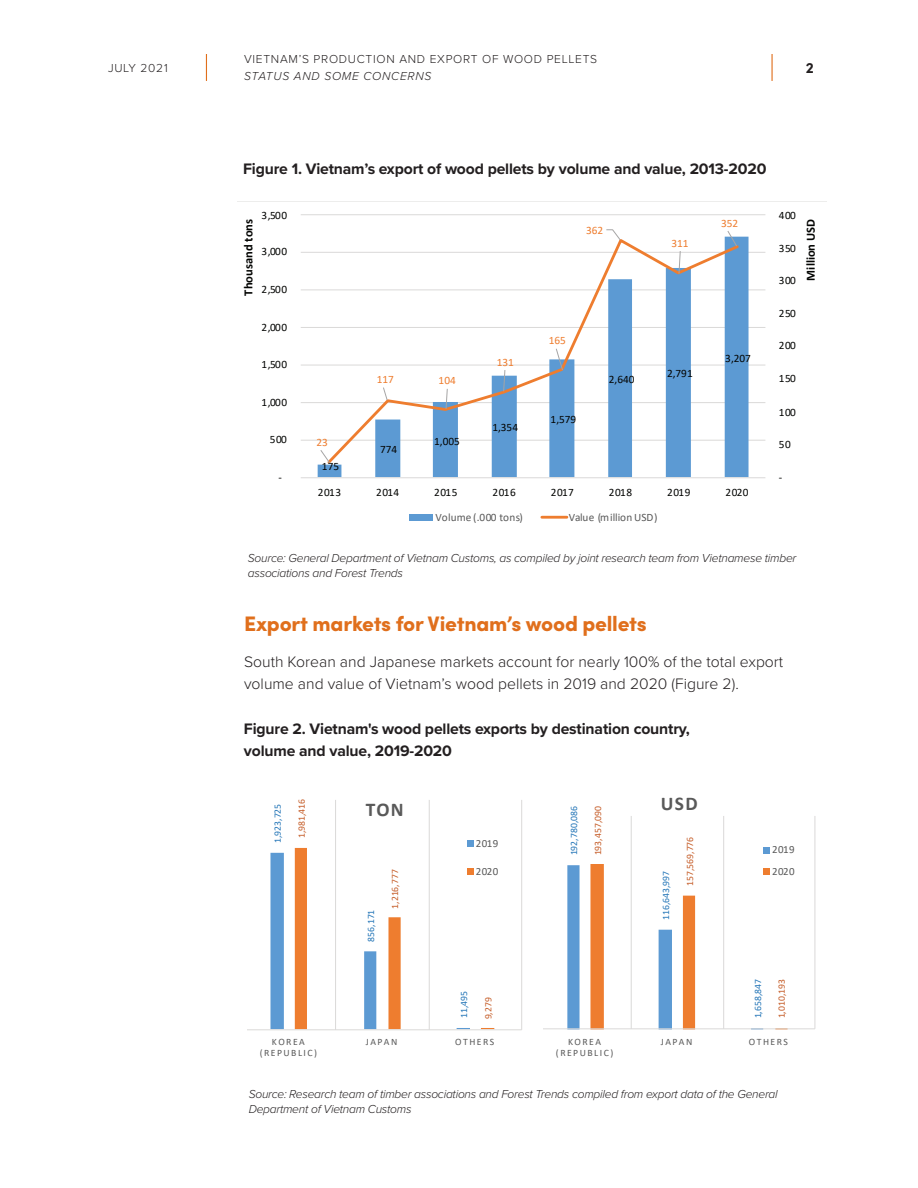
<style>
.page{position:relative;width:918px;height:1188px;background:#fff}
.page>*{position:absolute;margin:0;border:0;box-sizing:border-box;transform-origin:0 0}
.t1{font:900 21px "Sofia Pro";letter-spacing:-.01em;color:#e06f1c}
.t2{font:700 19.5px "Calibri";letter-spacing:.075em;color:#595959}
.t3{font:700 15.75px/22.5px "Proxima Nova";letter-spacing:-.01em;color:#231f20}
.t4{font:300 15.75px/22.5px "Proxima Nova";color:#231f20}
.t5{font:700 15px "Sofia Pro";color:#231f20}
.t6{font:700 12.6px "Calibri";color:#040503}
.t7{font:italic 300 12px/15px "Proxima Nova";letter-spacing:-.02em;color:#231f20}
.t8{font:300 12px "Proxima Nova";letter-spacing:.06em;color:#231f20}
.t9{font:italic 300 12px "Proxima Nova";letter-spacing:.06em;color:#231f20}
.t10{font:11.25px "Calibri";color:#040503}
.t11{font:11.25px "Calibri";color:#ee7d2f}
.t12{font:11.25px "Calibri";letter-spacing:-.005em;color:#595959}
.t13{font:11.25px "Calibri";letter-spacing:.015em;color:#595959}
.t14{font:10.95px/21.9px "Calibri";letter-spacing:.05em;color:#595959}
.t15{font:9.75px "Calibri";color:#c55c27}
.t16{font:9.75px "Calibri";color:#2375b7}
.t17{font:9.75px/10.9px "Calibri";letter-spacing:.15em;color:#595959;text-align:center}
</style>
<div class="page">
<svg style="left:206px;top:54px;width:1px;height:27px"></svg>
<hr style="left:771px;top:54px;width:2px;height:27px;background:#e06f1c">
<svg style="left:301px;top:214px;width:465px;height:307px"></svg>
<svg style="left:247px;top:800px;width:275px;height:231px"></svg>
<svg style="left:544px;top:816px;width:272px;height:214px"></svg>
<p class="t8" style="left:244px;top:51px;width:355px">VIETNAM’S PRODUCTION AND EXPORT OF WOOD PELLETS</p>
<p class="t9" style="left:244px;top:67px;width:189px">STATUS AND SOME CONCERNS</p>
<p class="t8" style="left:108px;top:59px;width:61px">JULY 2021</p>
<p class="t5" style="left:806px;top:56px;width:10px">2</p>
<h3 class="t3" style="left:243px;top:157px;width:525px">Figure 1. Vietnam’s export of wood pellets by volume and value, 2013-2020</h3>
<p class="t6" style="left:239px;top:296px;width:78px;rotate:-90deg">Thousand tons</p>
<p class="t10" style="left:261px;top:208px;width:27px">3,500</p>
<p class="t10" style="left:261px;top:244px;width:27px">3,000</p>
<p class="t10" style="left:261px;top:281px;width:27px">2,500</p>
<p class="t10" style="left:261px;top:319px;width:27px">2,000</p>
<p class="t10" style="left:261px;top:357px;width:27px">1,500</p>
<p class="t10" style="left:261px;top:394px;width:27px">1,000</p>
<p class="t10" style="left:270px;top:432px;width:18px">500</p>
<p class="t10" style="left:279px;top:469px;width:5px">-</p>
<p class="t11" style="left:316px;top:434px;width:13px">23</p>
<p class="t10" style="left:322px;top:458px;width:19px">175</p>
<p class="t11" style="left:586px;top:223px;width:19px">362</p>
<p class="t11" style="left:672px;top:235px;width:19px">311</p>
<p class="t11" style="left:721px;top:215px;width:19px">352</p>
<p class="t11" style="left:377px;top:372px;width:19px">117</p>
<p class="t11" style="left:439px;top:373px;width:19px">104</p>
<p class="t10" style="left:380px;top:442px;width:19px">774</p>
<p class="t10" style="left:434px;top:433px;width:27px">1,005</p>
<p class="t11" style="left:497px;top:354px;width:19px">131</p>
<p class="t10" style="left:492px;top:419px;width:27px">1,354</p>
<p class="t11" style="left:549px;top:333px;width:19px">165</p>
<p class="t10" style="left:551px;top:412px;width:27px">1,579</p>
<p class="t10" style="left:609px;top:372px;width:27px">2,640</p>
<p class="t10" style="left:667px;top:365px;width:27px">2,791</p>
<p class="t10" style="left:725px;top:350px;width:27px">3,207</p>
<p class="t10" style="left:318px;top:484px;width:25px">2013</p>
<p class="t10" style="left:376px;top:484px;width:25px">2014</p>
<p class="t10" style="left:434px;top:484px;width:25px">2015</p>
<p class="t10" style="left:493px;top:484px;width:25px">2016</p>
<p class="t10" style="left:551px;top:484px;width:25px">2017</p>
<p class="t10" style="left:609px;top:484px;width:25px">2018</p>
<p class="t10" style="left:667px;top:484px;width:25px">2019</p>
<p class="t10" style="left:725px;top:484px;width:25px">2020</p>
<p class="t13" style="left:436px;top:509px;width:89px">Volume (.000 tons)</p>
<p class="t12" style="left:569px;top:509px;width:90px">Value (million USD)</p>
<p class="t10" style="left:779px;top:208px;width:18px">400</p>
<p class="t10" style="left:779px;top:240px;width:18px">350</p>
<p class="t10" style="left:779px;top:273px;width:18px">300</p>
<p class="t10" style="left:779px;top:305px;width:18px">250</p>
<p class="t10" style="left:779px;top:338px;width:18px">200</p>
<p class="t10" style="left:779px;top:370px;width:18px">150</p>
<p class="t10" style="left:779px;top:404px;width:18px">100</p>
<p class="t10" style="left:779px;top:437px;width:13px">50</p>
<p class="t6" style="left:802px;top:280px;width:63px;rotate:-90deg">Million USD</p>
<p class="t10" style="left:779px;top:469px;width:5px">-</p>
<p class="t7" style="left:248px;top:550px;width:550px">Source: General Department of Vietnam Customs, as compiled by joint research team from Vietnamese timber associations and Forest Trends</p>
<h1 class="t1" style="left:244px;top:607px;width:404px">Export markets for Vietnam’s wood pellets</h1>
<h3 class="t4" style="left:244px;top:649px;width:541px">South Korean and Japanese markets account for nearly 100% of the total export volume and value of Vietnam’s wood pellets in 2019 and 2020 (Figure 2).</h3>
<h3 class="t3" style="left:244px;top:717px;width:448px">Figure 2. Vietnam's wood pellets exports by destination country, volume and value, 2019-2020</h3>
<p class="t16" style="left:271px;top:843px;width:41px;rotate:-90deg">1,923,725</p>
<p class="t15" style="left:295px;top:838px;width:41px;rotate:-90deg">1,981,416</p>
<h2 class="t2" style="left:366px;top:796px;width:40px">TON</h2>
<p class="t16" style="left:364px;top:942px;width:34px;rotate:-90deg">856,171</p>
<p class="t15" style="left:388px;top:909px;width:41px;rotate:-90deg">1,216,777</p>
<p class="t14" style="left:476px;top:832px;width:24px">2019</p>
<p class="t14" style="left:476px;top:860px;width:24px">2020</p>
<p class="t16" style="left:457px;top:1018px;width:29px;rotate:-90deg">11,495</p>
<p class="t15" style="left:481px;top:1019px;width:24px;rotate:-90deg">9,279</p>
<p class="t17" style="left:260px;top:1036px;width:59px">KOREA (REPUBLIC)</p>
<p class="t17" style="left:366px;top:1036px;width:33px">JAPAN</p>
<p class="t17" style="left:455px;top:1036px;width:41px">OTHERS</p>
<p class="t16" style="left:567px;top:855px;width:51px;rotate:-90deg">192,780,086</p>
<p class="t15" style="left:591px;top:855px;width:51px;rotate:-90deg">193,457,090</p>
<h2 class="t2" style="left:661px;top:790px;width:39px">USD</h2>
<p class="t16" style="left:659px;top:920px;width:51px;rotate:-90deg">116,643,997</p>
<p class="t15" style="left:683px;top:886px;width:51px;rotate:-90deg">157,569,776</p>
<p class="t14" style="left:772px;top:838px;width:24px">2019<br>2020</p>
<p class="t16" style="left:751px;top:1018px;width:41px;rotate:-90deg">1,658,847</p>
<p class="t15" style="left:775px;top:1018px;width:41px;rotate:-90deg">1,010,193</p>
<p class="t17" style="left:556px;top:1036px;width:59px">KOREA (REPUBLIC)</p>
<p class="t17" style="left:661px;top:1036px;width:33px">JAPAN</p>
<p class="t17" style="left:749px;top:1036px;width:41px">OTHERS</p>
<p class="t7" style="left:249px;top:1086px;width:531px">Source: Research team of timber associations and Forest Trends compiled from export data of the General<br>Department of Vietnam Customs</p>
</div>
